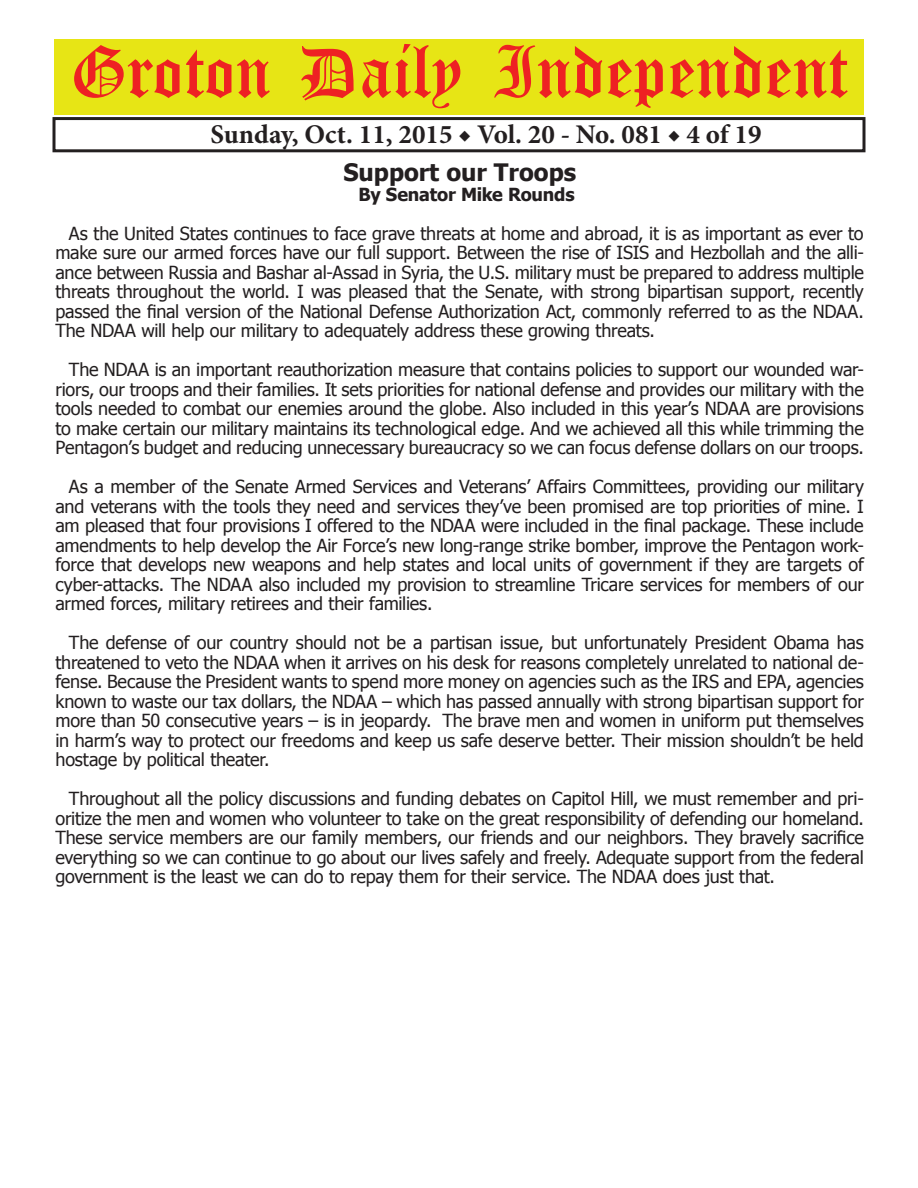
<style>
.page{position:relative;width:918px;height:1188px;background:#fff}
.page>*{position:absolute;margin:0;border:0;box-sizing:border-box;transform-origin:0 0}
.t1{font:54px "Old English Five";color:#ee2123}
.t2{font:700 27px "Minion Pro";color:#231f20}
.t3{font:700 24px "Tahoma";color:#231f20}
.t4{font:18px/19.5px "Tahoma";letter-spacing:-.01em;color:#231f20;text-align:justify}
.t5{font:700 18px "Tahoma";letter-spacing:-.01em;color:#231f20}
</style>
<div class="page">
<div style="left:52px;top:117px;width:814px;height:35px;border:3px solid #231f20"></div>
<div style="left:54px;top:40px;width:810px;height:75px;background:#e7e515"></div>
<h1 class="t1" style="left:70px;top:47px;width:779px">Groton Daily Independent</h1>
<h2 class="t2" style="left:211px;top:116px;width:552px">Sunday, Oct. 11, 2015 ◆ Vol. 20 - No. 081 ◆ 4 of 19</h2>
<h3 class="t3" style="left:343px;top:156px;width:234px">Support our Troops</h3>
<p class="t5" style="left:358px;top:182px;width:218px">By Senator Mike Rounds</p>
<p class="t4" style="left:55px;top:223px;width:810px;text-indent:14px">As the United States continues to face grave threats at home and abroad, it is as important as ever to make sure our armed forces have our full support. Between the rise of ISIS and Hezbollah and the alli&shy;ance between Russia and Bashar al-Assad in Syria, the U.S. military must be prepared to address multiple threats throughout the world. I was pleased that the Senate, with strong bipartisan support, recently passed the final version of the National Defense Authorization Act, commonly referred to as the NDAA.<br>The NDAA will help our military to adequately address these growing threats.</p>
<p class="t4" style="left:55px;top:359px;width:810px;text-indent:14px">The NDAA is an important reauthorization measure that contains policies to support our wounded war&shy;riors, our troops and their families. It sets priorities for national defense and provides our military with the tools needed to combat our enemies around the globe. Also included in this year’s NDAA are provisions to make certain our military maintains its technological edge. And we achieved all this while trimming the Pentagon’s budget and reducing unnecessary bureaucracy so we can focus defense dollars on our troops.</p>
<p class="t4" style="left:55px;top:476px;width:810px;text-indent:14px">As a member of the Senate Armed Services and Veterans’ Affairs Committees, providing our military and veterans with the tools they need and services they’ve been promised are top priorities of mine. I am pleased that four provisions I offered to the NDAA were included in the final package. These include amendments to help develop the Air Force’s new long-range strike bomber, improve the Pentagon work&shy;force that develops new weapons and help states and local units of government if they are targets of cyber-attacks. The NDAA also included my provision to streamline Tricare services for members of our armed forces, military retirees and their families.</p>
<p class="t4" style="left:55px;top:632px;width:810px;text-indent:14px">The defense of our country should not be a partisan issue, but unfortunately President Obama has threatened to veto the NDAA when it arrives on his desk for reasons completely unrelated to national de&shy;fense. Because the President wants to spend more money on agencies such as the IRS and EPA, agencies known to waste our tax dollars, the NDAA – which has passed annually with strong bipartisan support for more than 50 consecutive years – is in jeopardy. The brave men and women in uniform put themselves in harm’s way to protect our freedoms and keep us safe deserve better. Their mission shouldn’t be held hostage by political theater.</p>
<p class="t4" style="left:55px;top:788px;width:810px;text-indent:14px">Throughout all the policy discussions and funding debates on Capitol Hill, we must remember and pri&shy;oritize the men and women who volunteer to take on the great responsibility of defending our homeland.<br>These service members are our family members, our friends and our neighbors. They bravely sacrifice everything so we can continue to go about our lives safely and freely. Adequate support from the federal government is the least we can do to repay them for their service. The NDAA does just that.</p>
</div>
